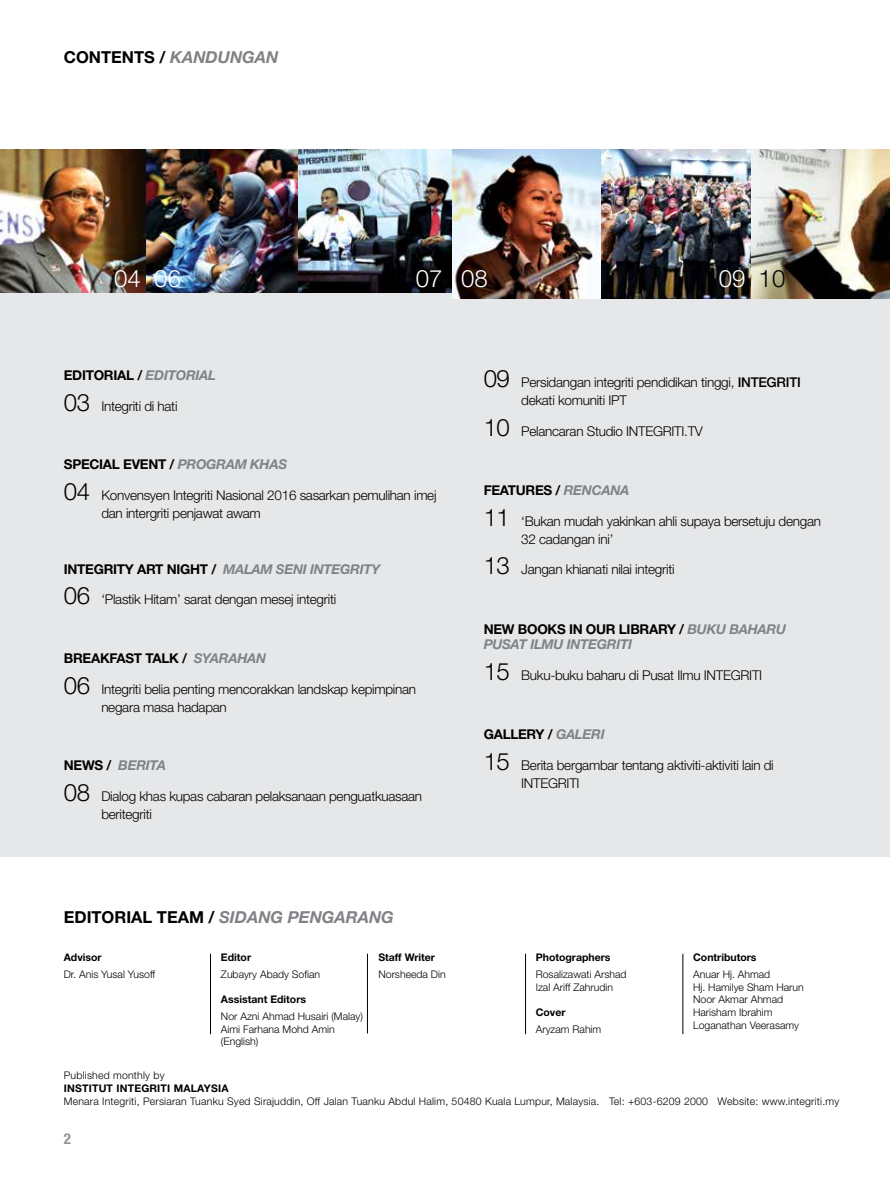
<style>
.page{position:relative;width:893px;height:1191px;background:#fff}
.page>*{position:absolute;margin:0;border:0;box-sizing:border-box;transform-origin:0 0}
.t1{font:300 24px "Helvetica Neue LT Std";color:#fff}
.t2{font:italic 700 16.5px "Helvetica Neue LT Std";color:#808285}
.t3{font:700 16.5px "Helvetica Neue LT Std";color:#000}
.t4{font:700 condensed 15px "Helvetica Neue LT Std";color:#939598}
.t5{font:300 13.5px/18px "Helvetica Neue LT Std";letter-spacing:-.02em;color:#000}
.t6{font:italic 700 13.5px/15px "Helvetica Neue LT Std";letter-spacing:-.02em;color:#808285}
.t7{font:700 13.5px "Helvetica Neue LT Std";letter-spacing:-.02em;color:#000}
.t8{font:300 10.5px/12.6px "Helvetica Neue LT Std";color:#000}
.t9{font:300 10.5px "Helvetica Neue LT Std";letter-spacing:.02em;color:#000}
.t10{font:700 10.5px "Helvetica Neue LT Std";color:#000}
.t11{font:700 10.5px "Helvetica Neue LT Std";letter-spacing:.02em;color:#000}
.s1{font-style:italic;color:#808285}
.s2{color:#000}
.s3{font-size:24px}
.s4{font-style:normal;color:#000}
.s5{font-weight:500}
</style>
<div class="page">
<img style="left:162px;top:149px;width:290px;height:144px">
<img style="left:0;top:149px;width:162px;height:149px">
<div style="left:1px;top:293px;width:889px;height:564px;background:#e6e7e8"></div>
<img style="left:452px;top:149px;width:438px;height:149px">
<hr style="left:210px;top:953px;width:1px;height:81px;background:#000">
<hr style="left:367px;top:953px;width:1px;height:80px;background:#000">
<hr style="left:525px;top:953px;width:1px;height:81px;background:#000">
<hr style="left:682px;top:953px;width:1px;height:81px;background:#000">
<p class="t3" style="left:64px;top:47px;width:216px">CONTENTS / <span class="s1">KANDUNGAN</span></p>
<h1 class="t1" style="left:114px;top:264px;width:28px">04</h1>
<h1 class="t1" style="left:416px;top:264px;width:28px">07</h1>
<h1 class="t1" style="left:154px;top:264px;width:28px">06</h1>
<h1 class="t1" style="left:461px;top:264px;width:28px">08</h1>
<h1 class="t1" style="left:719px;top:264px;width:68px">09 <span class="s2">10</span></h1>
<p class="t7" style="left:64px;top:367px;width:154px">EDITORIAL / <span class="s1">EDITORIAL</span></p>
<p class="t5" style="left:64px;top:396px;width:115px"><span class="s3">03</span> Integriti di hati</p>
<p class="t7" style="left:64px;top:456px;width:43px">special</p>
<p class="t6" style="left:123px;top:456px;width:165px"><span class="s4">event /</span> PROGRAM KHAS</p>
<p class="t5" style="left:101px;top:486px;width:337px;text-indent:-37px"><span class="s3">04</span> Konvensyen Integriti Nasional 2016 sasarkan pemulihan imej dan intergriti penjawat awam</p>
<p class="t7" style="left:64px;top:560px;width:84px">integrity art</p>
<p class="t6" style="left:167px;top:561px;width:215px"><span class="s4">night /</span> MALA M SENI INTEGRITY</p>
<p class="t5" style="left:64px;top:590px;width:274px"><span class="s3">06</span> ‘Plastik Hitam’ sarat dengan mesej integriti</p>
<p class="t7" style="left:64px;top:649px;width:20px">brea</p>
<p class="t7" style="left:100px;top:649px;width:121px">kfast tal k / <span class="s1">SYARA</span></p>
<p class="t6" style="left:237px;top:650px;width:30px">HAN</p>
<p class="t5" style="left:101px;top:679px;width:316px;text-indent:-37px"><span class="s3">06</span> Integriti belia penting mencorakkan landskap kepimpinan negara masa hadapan</p>
<p class="t6" style="left:64px;top:757px;width:73px"><span class="s4">news /</span> BERITA</p>
<p class="t5" style="left:101px;top:787px;width:322px;text-indent:-37px"><span class="s3">08</span> Dialog khas kupas cabaran pelaksanaan penguatkuasaan beritegriti</p>
<p class="t2" style="left:64px;top:906px;width:319px"><span class="s4">EDITORIAL TEAM /</span> SIDANG PENGARANG</p>
<p class="t10" style="left:378px;top:951px;width:58px">Staff Writer</p>
<p class="t8" style="left:378px;top:967px;width:69px">Norsheeda Din</p>
<p class="t10" style="left:64px;top:951px;width:39px">Advisor</p>
<p class="t8" style="left:64px;top:967px;width:93px">Dr. Anis Yusal Yusoff</p>
<p class="t10" style="left:221px;top:951px;width:32px">Editor</p>
<p class="t8" style="left:221px;top:967px;width:101px">Zubayry Abady Sofian</p>
<p class="t10" style="left:221px;top:993px;width:87px">Assistant Editors</p>
<p class="t8" style="left:221px;top:1010px;width:143px">Nor Azni Ahmad Husairi (Malay)<br>Aimi Farhana Mohd Amin (English)</p>
<p class="t5" style="left:521px;top:373px;width:281px;text-indent:-38px"><span class="s3">09</span> Persidangan integriti pendidikan tinggi, <span class="s5">INTEGRITI </span>dekati komuniti IPT</p>
<p class="t5" style="left:484px;top:422px;width:221px"><span class="s3">10</span> Pelancaran Studio INTEGRITI.TV</p>
<p class="t7" style="left:484px;top:481px;width:147px">FEATURES / <span class="s1">RENCANA</span></p>
<p class="t5" style="left:521px;top:511px;width:301px;text-indent:-38px"><span class="s3">11</span> ‘Bukan mudah yakinkan ahli supaya bersetuju dengan<br>32 cadangan ini’</p>
<p class="t5" style="left:484px;top:560px;width:192px"><span class="s3">13</span> Jangan khianati nilai integriti</p>
<p class="t6" style="left:484px;top:621px;width:304px"><span class="s4">NEW BOOKS IN OUR LIBRARY /</span> BUKU BAHARU<br>PUSAT ILMU INTEGRITI</p>
<p class="t5" style="left:484px;top:665px;width:280px"><span class="s3">15</span> Buku-buku baharu di Pusat Ilmu INTEGRITI</p>
<p class="t7" style="left:484px;top:726px;width:20px">galler</p>
<p class="t6" style="left:536px;top:727px;width:40px"><span class="s4">y /</span> GALERI</p>
<p class="t5" style="left:521px;top:756px;width:254px;text-indent:-38px"><span class="s3">15</span> Berita bergambar tentang aktiviti-aktiviti lain di<br>INTEGRITI</p>
<p class="t10" style="left:536px;top:951px;width:76px">Photographers</p>
<p class="t8" style="left:536px;top:967px;width:92px">Rosalizawati Arshad<br>Izal Ariff Zahrudin</p>
<p class="t10" style="left:536px;top:1005px;width:31px">Cover</p>
<p class="t8" style="left:536px;top:1022px;width:67px">Aryzam Rahim</p>
<p class="t10" style="left:693px;top:951px;width:65px">Contributors</p>
<p class="t8" style="left:693px;top:967px;width:112px">Anuar Hj. Ahmad<br>Hj. Hamilye Sham Harun<br>Noor Akmar Ahmad<br>Harisham Ibrahim<br>Loganathan Veerasamy</p>
<p class="t9" style="left:64px;top:1069px;width:102px">Published monthly by</p>
<p class="t11" style="left:64px;top:1081px;width:166px">INSTITUT INTEGRITI MALAYSIA</p>
<p class="t9" style="left:64px;top:1094px;width:777px">Menara Integriti, Persiaran Tuanku Syed Sirajuddin, Off Jalan Tuanku Abdul Halim, 50480 Kuala Lumpur, Malaysia. Tel: +603-6209 2000 Website: www.integriti.my</p>
<p class="t4" style="left:64px;top:1129px;width:9px">2</p>
</div>
